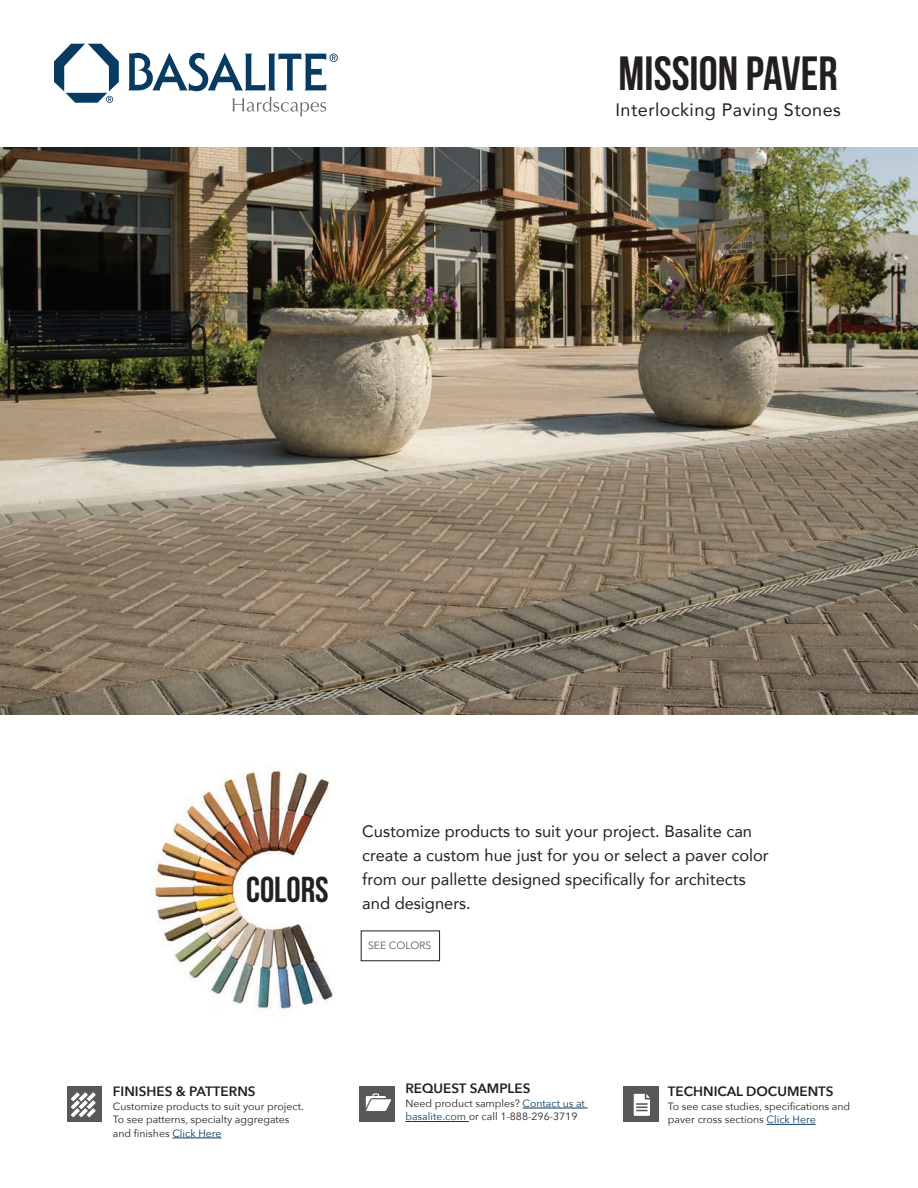
<style>
.page{position:relative;width:918px;height:1188px;background:#fff}
.page>*{position:absolute;margin:0;border:0;box-sizing:border-box;transform-origin:0 0}
.t1{font:700 48px "Bebas Neue";color:#231f20}
.t2{font:700 36px "Bebas Neue";color:#231f20}
.t3{font:18px "Avenir";letter-spacing:.025em;color:#231f20}
.t4{font:16.5px/24px "Avenir";color:#231f20}
.t5{font:600 13.5px "Avenir Next";color:#231f20}
.t6{font:10.5px/13.5px "Avenir Next";color:#231f20}
.t7{font:10.5px "Avenir Next";color:#57585a}
.s1{color:#083b61}
</style>
<div class="page">
<img style="left:0;top:147px;width:918px;height:567px">
<img style="left:154px;top:770px;width:181px;height:240px">
<div style="left:361px;top:931px;width:79px;height:30px;border:1px solid #231f20"></div>
<div style="left:359px;top:1086px;width:36px;height:35px;background:#57585a"></div>
<svg style="left:366px;top:1093px;width:25px;height:18px"></svg>
<div style="left:623px;top:1086px;width:36px;height:36px;background:#57585a"></div>
<svg style="left:634px;top:1094px;width:16px;height:22px"></svg>
<hr style="left:172px;top:1138px;width:50px;height:1px;background:#083b61">
<hr style="left:523px;top:1108px;width:62px;height:1px;background:#083b61">
<hr style="left:405px;top:1121px;width:61px;height:1px;background:#083b61">
<hr style="left:767px;top:1124px;width:49px;height:1px;background:#083b61">
<div style="left:67px;top:1087px;width:35px;height:35px;background:#57585a"></div>
<svg style="left:70px;top:1099px;width:11px;height:11px"></svg>
<div style="left:69px;top:1099px;width:12px;height:12px;border:1px solid #57585a;border-radius:3px"></div>
<svg style="left:78px;top:1091px;width:11px;height:11px"></svg>
<div style="left:77px;top:1091px;width:12px;height:12px;border:1px solid #57585a;border-radius:3px"></div>
<svg style="left:78px;top:1099px;width:11px;height:11px"></svg>
<div style="left:77px;top:1099px;width:12px;height:12px;border:1px solid #57585a;border-radius:3px"></div>
<svg style="left:86px;top:1099px;width:11px;height:11px"></svg>
<div style="left:85px;top:1099px;width:12px;height:12px;border:1px solid #57585a;border-radius:3px"></div>
<svg style="left:78px;top:1107px;width:11px;height:11px"></svg>
<div style="left:77px;top:1107px;width:12px;height:12px;border:1px solid #57585a;border-radius:3px"></div>
<svg style="left:70px;top:1107px;width:11px;height:11px"></svg>
<div style="left:69px;top:1107px;width:12px;height:12px;border:1px solid #57585a;border-radius:3px"></div>
<svg style="left:86px;top:1091px;width:11px;height:11px"></svg>
<div style="left:85px;top:1091px;width:12px;height:12px;border:1px solid #57585a;border-radius:3px"></div>
<svg style="left:70px;top:1091px;width:11px;height:11px"></svg>
<div style="left:69px;top:1091px;width:12px;height:12px;border:1px solid #57585a;border-radius:3px"></div>
<svg style="left:86px;top:1107px;width:11px;height:11px"></svg>
<div style="left:85px;top:1107px;width:12px;height:12px;border:1px solid #57585a;border-radius:3px"></div>
<svg style="left:233px;top:97px;width:93px;height:20px"></svg>
<svg style="left:54px;top:44px;width:65px;height:59px"></svg>
<svg style="left:128px;top:53px;width:210px;height:38px"></svg>
<p class="t1" style="left:619px;top:45px;width:221px">MISSION PAVER</p>
<p class="t3" style="left:616px;top:98px;width:227px">Interlocking Paving Stones</p>
<p class="t2" style="left:246px;top:869px;width:84px">COLORS</p>
<p class="t4" style="left:362px;top:820px;width:408px">Customize products to suit your project. Basalite can create a custom hue just for you or select a paver color from our pallette designed specifically for architects and designers.</p>
<p class="t7" style="left:368px;top:939px;width:65px">SEE COLORS</p>
<p class="t5" style="left:113px;top:1083px;width:144px">FINISHES &amp; PATTERNS</p>
<p class="t6" style="left:113px;top:1100px;width:192px">Customize products to suit your project.<br>To see patterns, specialty aggregates</p>
<p class="t6" style="left:113px;top:1127px;width:110px">and finishes <span class="s1">Click Here</span></p>
<p class="t5" style="left:405px;top:1080px;width:127px">REQUEST SAMPLES</p>
<p class="t6" style="left:405px;top:1097px;width:181px">Need product samples? <span class="s1">Contact us at basalite.com</span> or call 1-888-296-3719</p>
<p class="t5" style="left:668px;top:1083px;width:167px">TECHNICAL DOCUMENTS</p>
<p class="t6" style="left:668px;top:1100px;width:184px">To see case studies, specifications and paver cross sections <span class="s1">Click Here</span></p>
</div>
